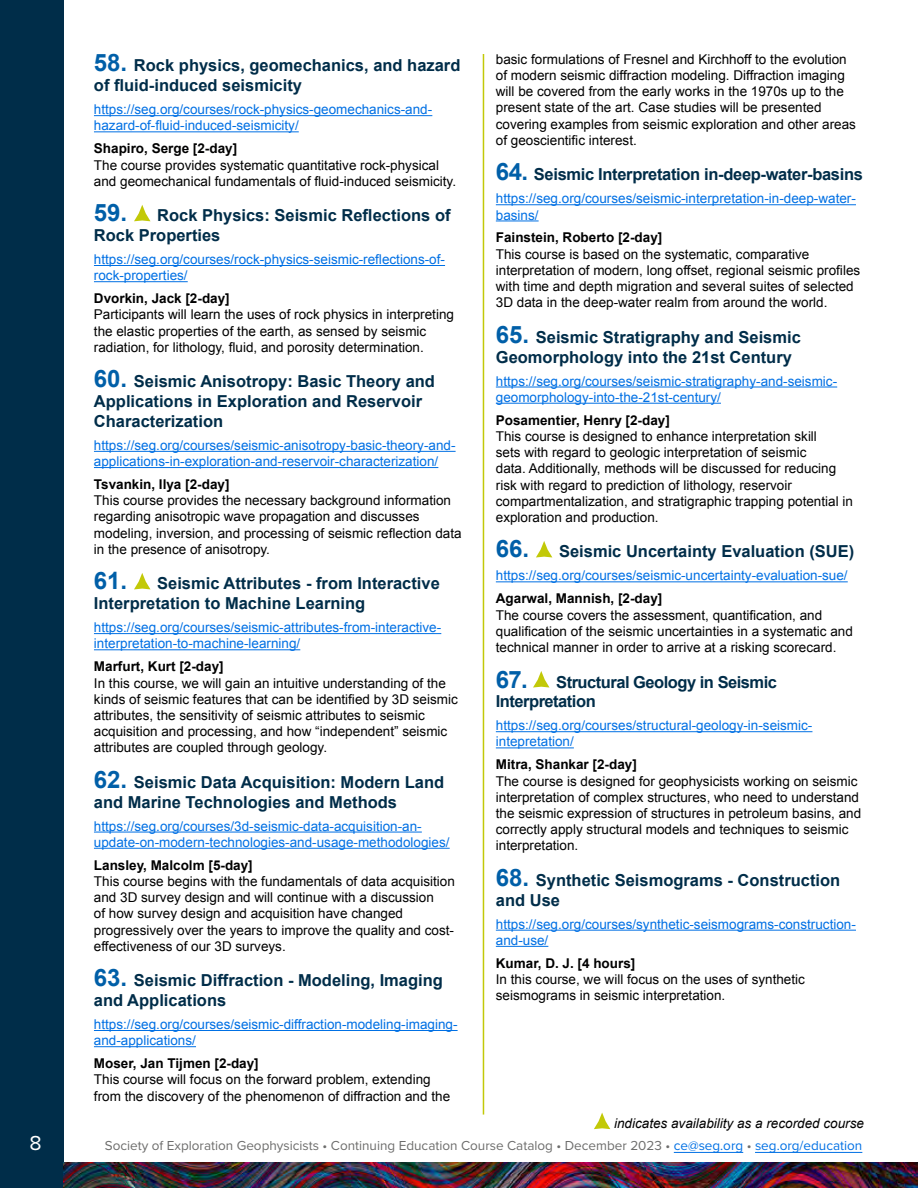
<style>
.page{position:relative;width:918px;height:1188px;background:#fff}
.page>*{position:absolute;margin:0;border:0;box-sizing:border-box;transform-origin:0 0}
.t1{font:21px "Proxima Nova";color:#fff}
.t2{font:700 16.5px/19.8px "Arial";color:#002d49}
.t3{font:700 16.5px "Arial";letter-spacing:-.02em;color:#002d49}
.t4{font:700 16.5px/19.8px "Arial";letter-spacing:-.03em;color:#002d49}
.t5{font:13.5px/16.2px "Arial";color:#000001}
.t6{font:13.5px/16.2px "Arial";color:#0070e4}
.t7{font:700 13.5px "Arial";color:#000001}
.t8{font:13.5px "Proxima Nova";color:#6d6d6c}
.t9{font:italic 13.5px "Arial";color:#000001}
.s1{font-size:24px;color:#005fa8}
.s2{color:#0070e4}
</style>
<div class="page">
<img style="left:64px;top:1162px;width:854px;height:26px">
<hr style="left:674px;top:1152px;width:69px;height:1px;background:#0070e4">
<hr style="left:755px;top:1152px;width:107px;height:1px;background:#0070e4">
<div style="left:0;top:0;width:64px;height:1188px;background:#002d49"></div>
<hr style="left:483px;top:54px;width:1px;height:1061px;background:#c2c908">
<svg style="left:594px;top:1113px;width:16px;height:16px"></svg>
<hr style="left:94px;top:115px;width:338px;height:1px;background:#0070e4">
<hr style="left:94px;top:131px;width:205px;height:1px;background:#0070e4">
<hr style="left:94px;top:265px;width:351px;height:1px;background:#0070e4">
<hr style="left:94px;top:281px;width:94px;height:1px;background:#0070e4">
<hr style="left:94px;top:451px;width:362px;height:1px;background:#0070e4">
<hr style="left:94px;top:467px;width:344px;height:1px;background:#0070e4">
<hr style="left:94px;top:633px;width:347px;height:1px;background:#0070e4">
<hr style="left:94px;top:649px;width:206px;height:1px;background:#0070e4">
<hr style="left:94px;top:832px;width:328px;height:1px;background:#0070e4">
<hr style="left:94px;top:848px;width:356px;height:1px;background:#0070e4">
<hr style="left:94px;top:1030px;width:364px;height:1px;background:#0070e4">
<hr style="left:94px;top:1046px;width:102px;height:1px;background:#0070e4">
<svg style="left:134px;top:205px;width:17px;height:16px"></svg>
<svg style="left:134px;top:573px;width:17px;height:16px"></svg>
<hr style="left:496px;top:204px;width:360px;height:1px;background:#0070e4">
<hr style="left:496px;top:220px;width:43px;height:1px;background:#0070e4">
<hr style="left:496px;top:387px;width:341px;height:1px;background:#0070e4">
<hr style="left:496px;top:403px;width:225px;height:1px;background:#0070e4">
<hr style="left:496px;top:581px;width:352px;height:1px;background:#0070e4">
<hr style="left:496px;top:731px;width:316px;height:1px;background:#0070e4">
<hr style="left:496px;top:747px;width:78px;height:1px;background:#0070e4">
<hr style="left:496px;top:930px;width:360px;height:1px;background:#0070e4">
<hr style="left:496px;top:946px;width:52px;height:1px;background:#0070e4">
<svg style="left:536px;top:541px;width:16px;height:16px"></svg>
<svg style="left:533px;top:671px;width:17px;height:17px"></svg>
<p class="t2" style="left:94px;top:56px;width:368px"><span class="s1">58.</span> Rock physics, geomechanics, and hazard of fluid-induced seismicity</p>
<p class="t6" style="left:94px;top:102px;width:340px">https://seg.org/courses/rock-physics-geomechanics-and&shy;hazard-of-fluid-induced-seismicity/</p>
<p class="t7" style="left:94px;top:140px;width:145px">Shapiro, Serge [2-day]</p>
<p class="t5" style="left:94px;top:157px;width:364px">The course provides systematic quantitative rock-physical and geomechanical fundamentals of fluid-induced seismicity.</p>
<p class="t2" style="left:94px;top:206px;width:358px"><span class="s1">59.</span> Rock Physics: Seismic Reflections of<br>Rock Properties</p>
<p class="t6" style="left:94px;top:251px;width:353px">https://seg.org/courses/rock-physics-seismic-reflections-of&shy;rock-properties/</p>
<p class="t7" style="left:94px;top:290px;width:137px">Dvorkin, Jack [2-day]</p>
<p class="t5" style="left:94px;top:307px;width:362px">Participants will learn the uses of rock physics in interpreting the elastic properties of the earth, as sensed by seismic radiation, for lithology, fluid, and porosity determination.</p>
<p class="t2" style="left:94px;top:372px;width:343px"><span class="s1">60.</span> Seismic Anisotropy: Basic Theory and<br>Applications in Exploration and Reservoir<br>Characterization</p>
<p class="t6" style="left:94px;top:437px;width:363px">https://seg.org/courses/seismic-anisotropy-basic-theory-and&shy;applications-in-exploration-and-reservoir-characterization/</p>
<p class="t7" style="left:94px;top:475px;width:137px">Tsvankin, Ilya [2-day]</p>
<p class="t5" style="left:94px;top:493px;width:369px">This course provides the necessary background information regarding anisotropic wave propagation and discusses modeling, inversion, and processing of seismic reflection data in the presence of anisotropy.</p>
<p class="t2" style="left:94px;top:574px;width:347px"><span class="s1">61.</span> Seismic Attributes - from Interactive<br>Interpretation to Machine Learning</p>
<p class="t6" style="left:94px;top:619px;width:349px">https://seg.org/courses/seismic-attributes-from-interactive&shy;interpretation-to-machine-learning/</p>
<p class="t7" style="left:94px;top:658px;width:131px">Marfurt, Kurt [2-day]</p>
<p class="t5" style="left:94px;top:675px;width:365px">In this course, we will gain an intuitive understanding of the kinds of seismic features that can be identified by 3D seismic attributes, the sensitivity of seismic attributes to seismic acquisition and processing, and how “independent” seismic attributes are coupled through geology.</p>
<p class="t2" style="left:94px;top:773px;width:352px"><span class="s1">62.</span> Seismic Data Acquisition: Modern Land and Marine Technologies and Methods</p>
<p class="t6" style="left:94px;top:818px;width:357px">https://seg.org/courses/3d-seismic-data-acquisition-an&shy;update-on-modern-technologies-and-usage-methodologies/</p>
<p class="t7" style="left:94px;top:856px;width:160px">Lansley, Malcolm [5-day]</p>
<p class="t5" style="left:94px;top:873px;width:362px">This course begins with the fundamentals of data acquisition and 3D survey design and will continue with a discussion<br>of how survey design and acquisition have changed progressively over the years to improve the quality and cost&shy;effectiveness of our 3D surveys.</p>
<p class="t2" style="left:94px;top:971px;width:351px"><span class="s1">63.</span> Seismic Diffraction - Modeling, Imaging and Applications</p>
<p class="t6" style="left:94px;top:1016px;width:365px">https://seg.org/courses/seismic-diffraction-modeling-imaging&shy;and-applications/</p>
<p class="t7" style="left:94px;top:1055px;width:166px">Moser, Jan Tijmen [2-day]</p>
<p class="t5" style="left:94px;top:1072px;width:358px">This course will focus on the forward problem, extending from the discovery of the phenomenon of diffraction and the</p>
<p class="t5" style="left:496px;top:51px;width:362px">basic formulations of Fresnel and Kirchhoff to the evolution of modern seismic diffraction modeling. Diffraction imaging will be covered from the early works in the 1970s up to the present state of the art. Case studies will be presented covering examples from seismic exploration and other areas of geoscientific interest.</p>
<p class="t3" style="left:496px;top:164px;width:369px"><span class="s1">64.</span> Seismic Interpretation in-deep-water-basins</p>
<p class="t6" style="left:496px;top:191px;width:362px">https://seg.org/courses/seismic-interpretation-in-deep-water&shy;basins/</p>
<p class="t7" style="left:496px;top:229px;width:168px">Fainstein, Roberto [2-day]</p>
<p class="t5" style="left:496px;top:246px;width:366px">This course is based on the systematic, comparative interpretation of modern, long offset, regional seismic profiles with time and depth migration and several suites of selected 3D data in the deep-water realm from around the world.</p>
<p class="t2" style="left:496px;top:328px;width:307px"><span class="s1">65.</span> Seismic Stratigraphy and Seismic<br>Geomorphology into the 21st Century</p>
<p class="t6" style="left:496px;top:373px;width:343px">https://seg.org/courses/seismic-stratigraphy-and-seismic&shy;geomorphology-into-the-21st-century/</p>
<p class="t7" style="left:496px;top:411px;width:176px">Posamentier, Henry [2-day]</p>
<p class="t5" style="left:496px;top:428px;width:359px">This course is designed to enhance interpretation skill<br>sets with regard to geologic interpretation of seismic<br>data. Additionally, methods will be discussed for reducing risk with regard to prediction of lithology, reservoir compartmentalization, and stratigraphic trapping potential in exploration and production.</p>
<p class="t2" style="left:496px;top:542px;width:360px"><span class="s1">66.</span> Seismic Uncertainty Evaluation (SUE)</p>
<p class="t6" style="left:496px;top:568px;width:353px">https://seg.org/courses/seismic-uncertainty-evaluation-sue/</p>
<p class="t7" style="left:496px;top:590px;width:168px">Agarwal, Mannish, [2-day]</p>
<p class="t5" style="left:496px;top:607px;width:359px">The course covers the assessment, quantification, and qualification of the seismic uncertainties in a systematic and technical manner in order to arrive at a risking scorecard.</p>
<p class="t4" style="left:496px;top:672px;width:283px"><span class="s1">67.</span> Structural Geology in Seismic<br>Interpretation</p>
<p class="t6" style="left:496px;top:718px;width:318px">https://seg.org/courses/structural-geology-in-seismic&shy;intepretation/</p>
<p class="t7" style="left:496px;top:756px;width:143px">Mitra, Shankar [2-day]</p>
<p class="t5" style="left:496px;top:773px;width:367px">The course is designed for geophysicists working on seismic interpretation of complex structures, who need to understand the seismic expression of structures in petroleum basins, and correctly apply structural models and techniques to seismic interpretation.</p>
<p class="t2" style="left:496px;top:871px;width:346px"><span class="s1">68.</span> Synthetic Seismograms - Construction and Use</p>
<p class="t6" style="left:496px;top:916px;width:362px">https://seg.org/courses/synthetic-seismograms-construction&shy;and-use/</p>
<p class="t7" style="left:496px;top:954px;width:141px">Kumar, D. J. [4 hours]</p>
<p class="t5" style="left:496px;top:971px;width:311px">In this course, we will focus on the uses of synthetic seismograms in seismic interpretation.</p>
<p class="t9" style="left:614px;top:1114px;width:251px">indicates availability as a recorded course</p>
<h1 class="t1" style="left:30px;top:1128px;width:14px">8</h1>
<p class="t8" style="left:105px;top:1136px;width:759px">Society of Exploration Geophysicists • Continuing Education Course Catalog • December 2023 • <span class="s2">ce@seg.org</span> • <span class="s2">seg.org/education</span></p>
</div>
